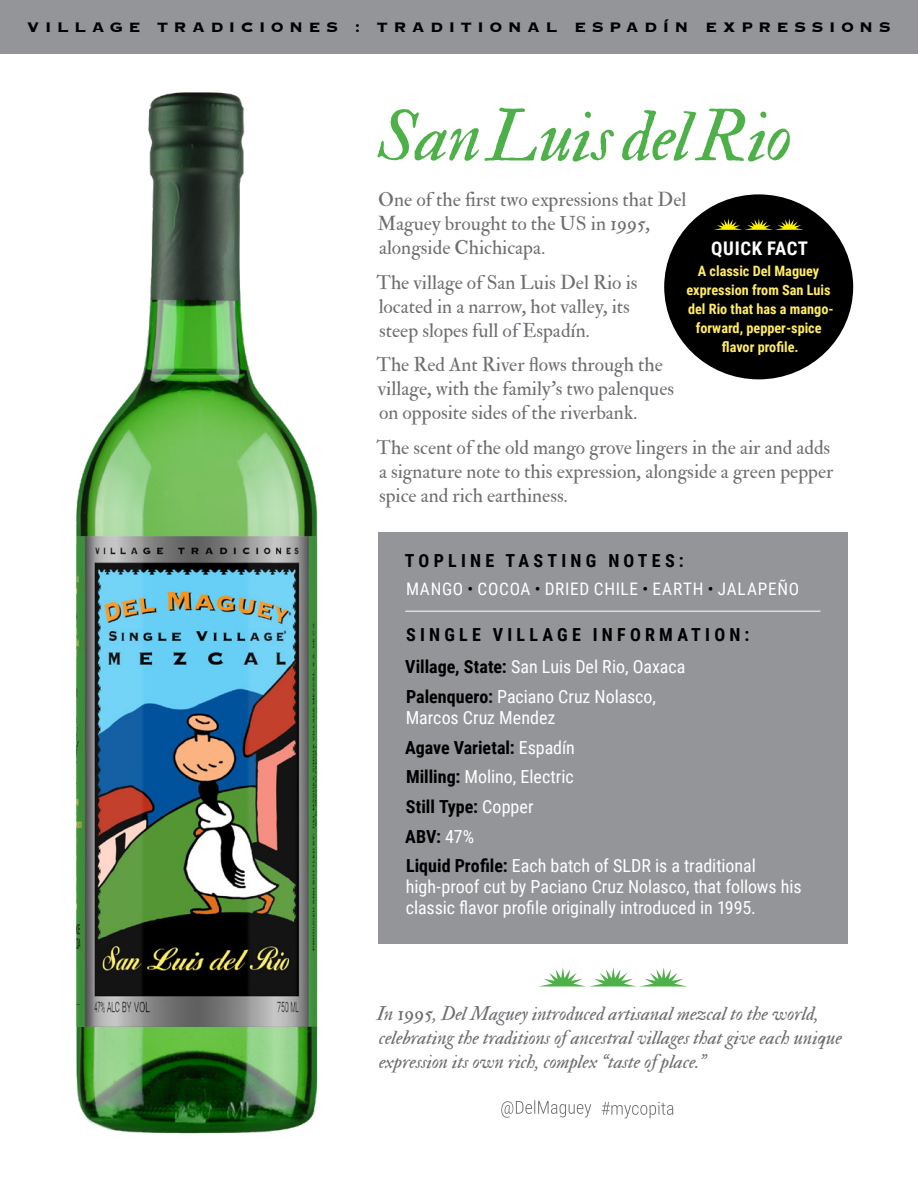
<style>
.page{position:relative;width:918px;height:1188px;background:#fff}
.page>*{position:absolute;margin:0;border:0;box-sizing:border-box;transform-origin:0 0}
.t1{font:72px "IM FELL Double Pica Italic";letter-spacing:-.01em;color:#4db048}
.t2{font:19.5px/24px "IM FELL Double Pica Roman";color:#6d6e71}
.t3{font:19.5px/24px "IM FELL Double Pica Italic";color:#6d6e71}
.t4{font:700 18.75px "Roboto Condensed";letter-spacing:.035em;color:#fff}
.t5{font:18px/29.7px "Roboto Condensed";color:#fff}
.t6{font:700 18px/32.8px "Roboto Condensed";letter-spacing:.235em;color:#000}
.t7{font:700 18px "Copperplate";letter-spacing:.295em;color:#000}
.t8{font:17.25px "Roboto Condensed";letter-spacing:.04em;color:#fff}
.t9{font:700 14.25px/19px "Roboto Condensed";color:#ffec64;text-align:center}
.s1{color:#000}
.s2{font-weight:400;color:#fff}
.s3{font-weight:700;color:#000}
</style>
<div class="page">
<svg style="left:501px;top:1100px;width:90px;height:18px"></svg>
<svg style="left:602px;top:1102px;width:71px;height:17px"></svg>
<svg style="left:539px;top:967px;width:148px;height:20px"></svg>
<img style="left:76px;top:92px;width:242px;height:1042px">
<div style="left:378px;top:532px;width:470px;height:412px;background:#939598"></div>
<hr style="left:405px;top:611px;width:416px;height:1px;background:#fff">
<div style="left:0;top:0;width:918px;height:54px;background:#939598"></div>
<div style="left:664px;top:194px;width:189px;height:185px;background:#000;border-radius:50%"></div>
<svg style="left:714px;top:218px;width:89px;height:12px"></svg>
<p class="t7" style="left:27px;top:15px;width:865px">VILLAGE TRADICIONES : TRADITIONAL ESPADÍN EXPRESSIONS</p>
<h1 class="t1" style="left:378px;top:93px;width:416px">San Luis del Rio</h1>
<p class="t2" style="left:377px;top:188px;width:311px">One of the first two expressions that Del<br>Maguey brought to the US in 1995, alongside Chichicapa.</p>
<p class="t2" style="left:377px;top:270px;width:262px">The village of San Luis Del Rio is located in a narrow, hot valley, its steep slopes full of Espadín.</p>
<p class="t2" style="left:377px;top:353px;width:299px">The Red Ant River flows through the village, with the family’s two palenques on opposite sides of the riverbank.</p>
<p class="t2" style="left:377px;top:436px;width:458px">The scent of the old mango grove lingers in the air and adds a signature note to this expression, alongside a green pepper spice and rich earthiness.</p>
<p class="t4" style="left:711px;top:235px;width:98px">QUICK FACT</p>
<p class="t9" style="left:686px;top:261px;width:149px">A classic Del Maguey expression from San Luis del Rio that has a mango&shy;forward, pepper-spice flavor profile.</p>
<p class="t6" style="left:405px;top:544px;width:280px">TOPLINE TASTING NOTES:</p>
<p class="t8" style="left:406px;top:576px;width:395px">MANGO <span class="s1">•</span> COCOA <span class="s1">•</span> DRIED CHILE <span class="s1">•</span> EARTH <span class="s1">•</span> JALAPEÑO</p>
<p class="t6" style="left:405px;top:617px;width:346px">SINGLE VILLAGE INFORMATION:<br>Village, State: <span class="s2">San Luis Del Rio, Oaxaca</span></p>
<p class="t5" style="left:406px;top:685px;width:252px;line-height:21px"><span class="s3">Palenquero:</span> Paciano Cruz Nolasco,<br>Marcos Cruz Mendez</p>
<p class="t5" style="left:405px;top:732px;width:352px"><span class="s3">Agave Varietal:</span> Espadín<br><span class="s3">Milling:</span> Molino, Electric<br><span class="s3">Still Type:</span> Copper<br><span class="s3">ABV:</span> 47%<br><span class="s3">Liquid Profile:</span> Each batch of SLDR is a traditional</p>
<p class="t5" style="left:406px;top:876px;width:397px;line-height:21px">high-proof cut by Paciano Cruz Nolasco, that follows his classic flavor profile originally introduced in 1995.</p>
<p class="t3" style="left:377px;top:1002px;width:467px">In 1995, Del Maguey introduced artisanal mezcal to the world, celebrating the traditions of ancestral villages that give each unique expression its own rich, complex “taste of place.”</p>
</div>
